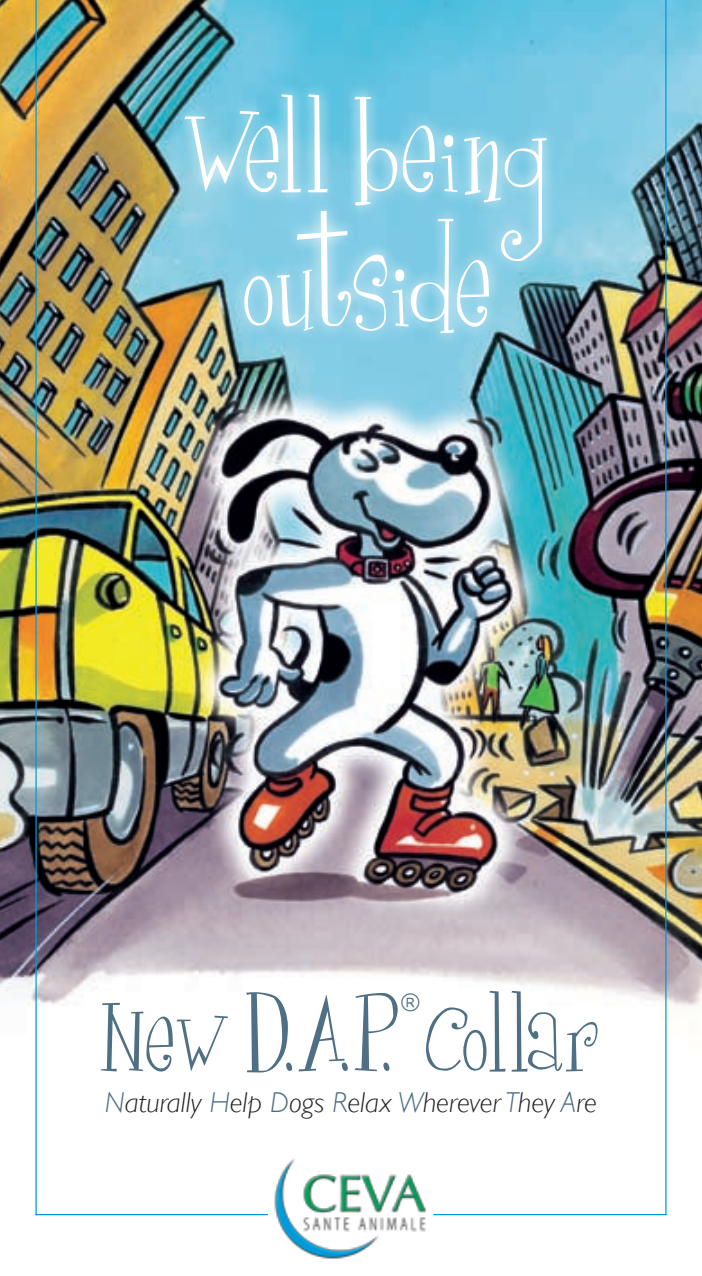
<style>
.page{position:relative;width:702px;height:1276px;background:#fff}
.page>*{position:absolute;margin:0;border:0;box-sizing:border-box;transform-origin:0 0}
.t1{font:126.25px/134.2px "Girlsare Weird";color:#fff;text-align:center}
.t2{font:104.25px "Girlsare Weird";color:#4f6f84}
.t3{font:italic 300 28.75px "Gill Sans";color:#231f20}
.t4{font:300 24px "Gill Sans";color:#4f6f84}
.s1{font-size:86.75px}
.s2{color:#4f6f84}
</style>
<div class="page">
<img style="left:0;top:0;width:702px;height:1050px">
<hr style="left:35px;top:0;width:2px;height:1215px;background:#009bd7">
<img style="left:274px;top:1158px;width:152px;height:101px">
<hr style="left:433px;top:1214px;width:233px;height:1px;background:#009bd7">
<hr style="left:35px;top:1214px;width:233px;height:1px;background:#009bd7">
<hr style="left:665px;top:0;width:1px;height:1215px;background:#009bd7">
<img style="left:171px;top:81px;width:475px;height:363px">
<h1 class="t1" style="left:184px;top:81px;width:368px">Well being outside</h1>
<h2 class="t2" style="left:100px;top:974px;width:502px">Ne<span class="s1">W</span> D.A.P. Collar</h2>
<p class="t4" style="left:401px;top:989px;width:21px">®</p>
<p class="t3" style="left:105px;top:1085px;width:493px"><span class="s2">N</span>aturally <span class="s2">H</span>elp <span class="s2">D</span>ogs <span class="s2">R</span>elax <span class="s2">W</span>herever <span class="s2">T</span>hey <span class="s2">A</span>re</p>
</div>
